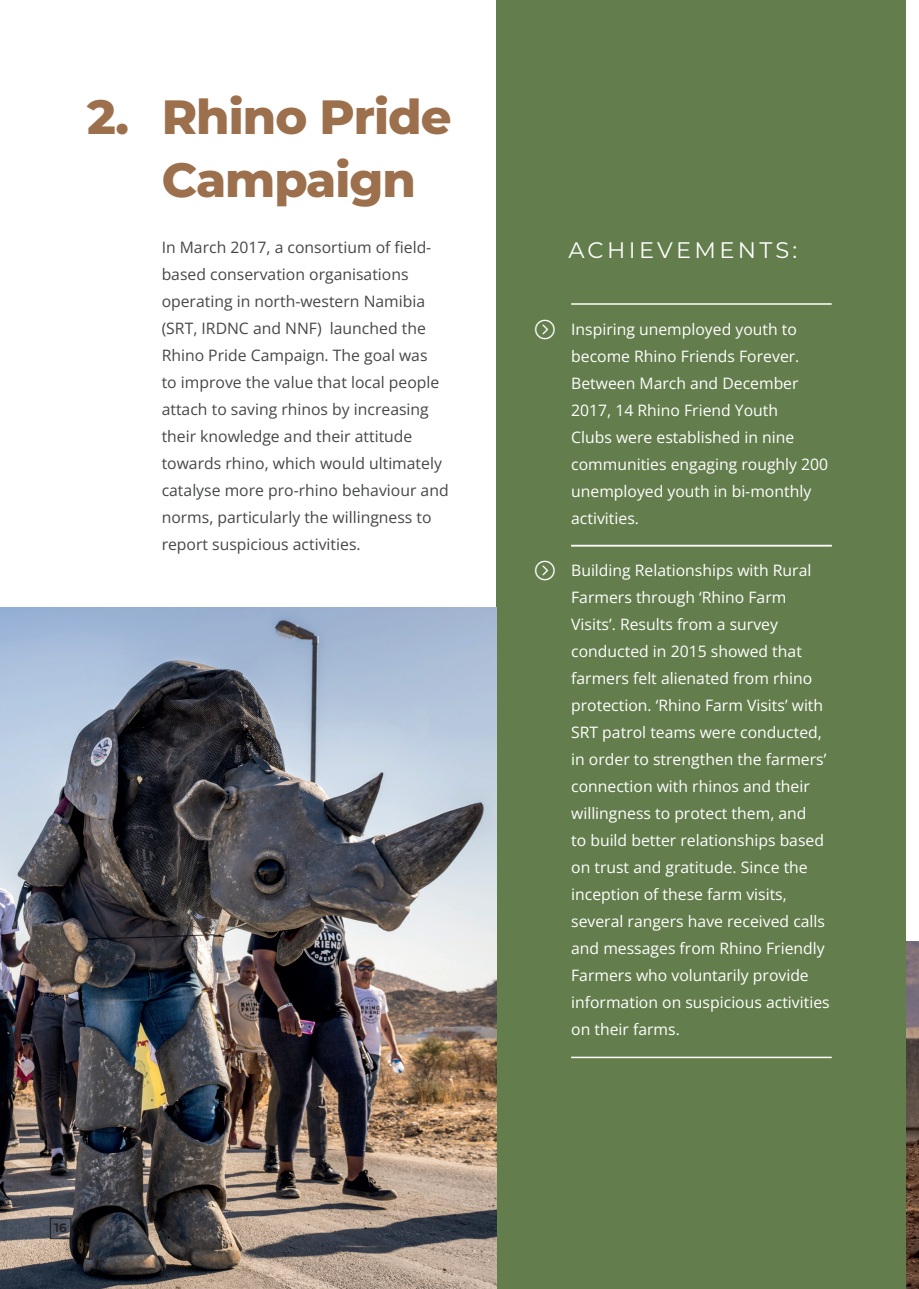
<style>
.page{position:relative;width:919px;height:1289px;background:#fff}
.page>*{position:absolute;margin:0;border:0;box-sizing:border-box;transform-origin:0 0}
.t1{font:800 48px/63px "Montserrat";letter-spacing:-.02em;color:#9c704c}
.t2{font:22.5px "Montserrat";letter-spacing:.15em;color:#fff}
.t3{font:15.75px/27px "Open Sans";color:#fff}
.t4{font:15.75px/27px "Open Sans";color:#454749}
.t5{font:600 12px "Montserrat";color:#231f20}
</style>
<div class="page">
<div style="left:496px;top:0;width:410px;height:1288px;background:#637d4c"></div>
<hr style="left:571px;top:303px;width:260px;height:2px;background:#fff">
<hr style="left:571px;top:545px;width:260px;height:1px;background:#fff">
<hr style="left:571px;top:1056px;width:260px;height:2px;background:#fff">
<img style="left:0;top:607px;width:496px;height:681px">
<img style="left:906px;top:941px;width:12px;height:347px">
<div style="left:50px;top:1217px;width:21px;height:21px;border:1px solid #231f20"></div>
<h1 class="t1" style="left:162px;top:84px;width:291px;text-indent:-74px">2. Rhino Pride<br>Campaign</h1>
<p class="t4" style="left:162px;top:233px;width:288px">In March 2017, a consortium of field&shy;based conservation organisations operating in north-western Namibia (SRT, IRDNC and NNF) launched the Rhino Pride Campaign. The goal was<br>to improve the value that local people attach to saving rhinos by increasing their knowledge and their attitude towards rhino, which would ultimately catalyse more pro-rhino behaviour and norms, particularly the willingness to report suspicious activities.</p>
<h2 class="t2" style="left:568px;top:234px;width:230px">ACHIEVEMENTS:</h2>
<p class="t3" style="left:571px;top:315px;width:258px">Inspiring unemployed youth to become Rhino Friends Forever.<br>Between March and December<br>2017, 14 Rhino Friend Youth<br>Clubs were established in nine communities engaging roughly 200 unemployed youth in bi-monthly activities.</p>
<p class="t3" style="left:571px;top:556px;width:260px">Building Relationships with Rural<br>Farmers through ‘Rhino Farm<br>Visits’. Results from a survey conducted in 2015 showed that farmers felt alienated from rhino protection. ‘Rhino Farm Visits’ with<br>SRT patrol teams were conducted, in order to strengthen the farmers’ connection with rhinos and their willingness to protect them, and<br>to build better relationships based on trust and gratitude. Since the inception of these farm visits, several rangers have received calls and messages from Rhino Friendly<br>Farmers who voluntarily provide information on suspicious activities on their farms.</p>
<p class="t5" style="left:55px;top:1219px;width:14px">16</p>
</div>
